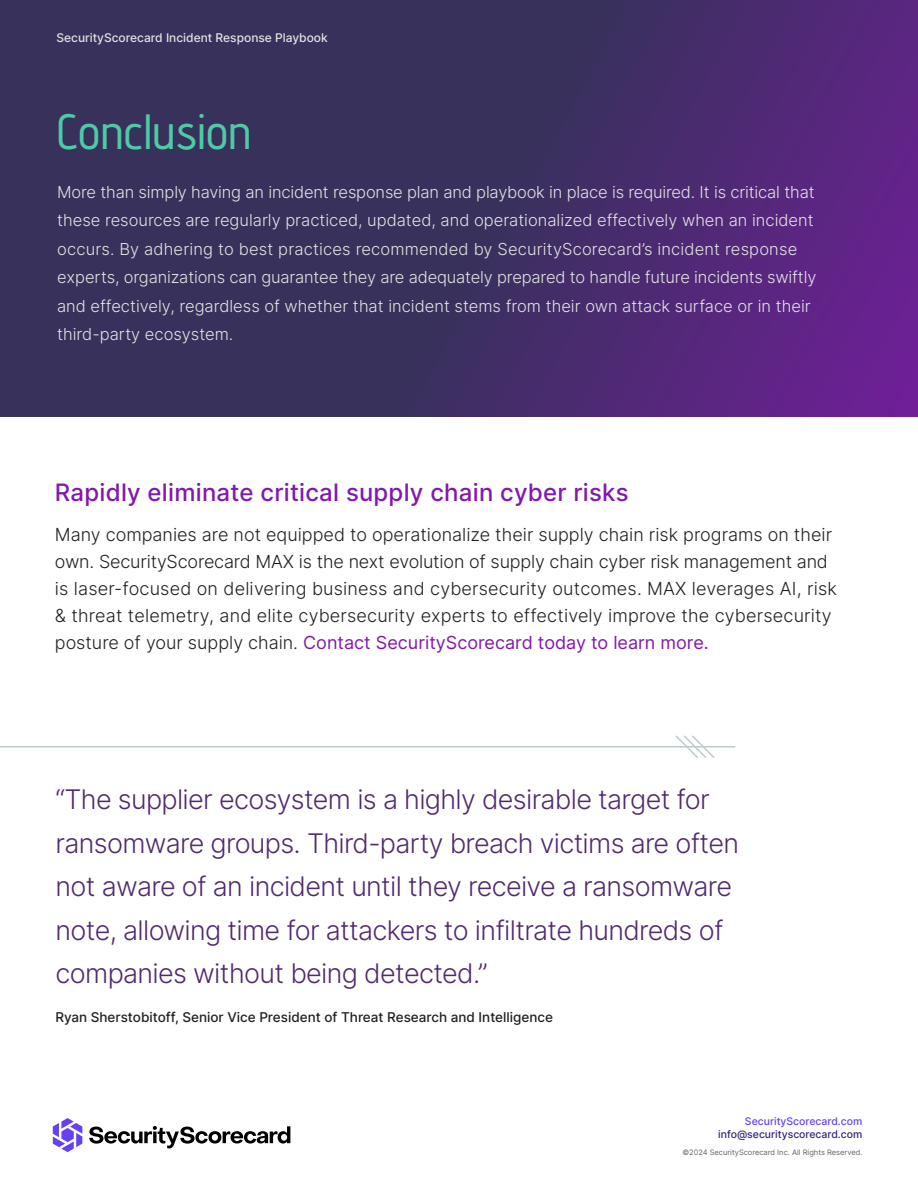
<style>
.page{position:relative;width:918px;height:1188px;background:#fff}
.page>*{position:absolute;margin:0;border:0;box-sizing:border-box;transform-origin:0 0}
.t1{font:500 49.5px "Advent Pro";letter-spacing:.02em;color:#4ecaa6}
.t2{font:300 27px/43.5px "Inter";letter-spacing:-.025em;color:#512b70}
.t3{font:500 24px "Inter";letter-spacing:.01em;color:#8219ac}
.t4{font:300 18px/27px "Inter";color:#231f20}
.t5{font:300 16.5px/28.5px "Inter";color:#e3e3e3}
.t6{font:500 13.5px "Inter";color:#231f20}
.t7{font:500 12px "Inter";color:#e3e3e3}
.t8{font:500 10.5px/12.6px "Inter";color:#34217c;text-align:right}
.t9{font:7.5px "Inter";color:#636466}
.s1{font-weight:400;color:#8219ac}
.s2{color:#6641f3}
</style>
<div class="page">
<svg style="left:0;top:0;width:918px;height:417px;background:#422d67"></svg>
<svg style="left:89px;top:1126px;width:201px;height:22px"></svg>
<svg style="left:53px;top:1118px;width:29px;height:34px"></svg>
<svg style="left:0;top:736px;width:736px;height:22px"></svg>
<p class="t7" style="left:57px;top:29px;width:273px">SecurityScorecard Incident Response Playbook</p>
<p class="t1" style="left:57px;top:101px;width:195px">Conclusion</p>
<p class="t5" style="left:57px;top:178px;width:761px">More than simply having an incident response plan and playbook in place is required. It is critical that these resources are regularly practiced, updated, and operationalized effectively when an incident occurs. By adhering to best practices recommended by SecurityScorecard’s incident response experts, organizations can guarantee they are adequately prepared to handle future incidents swiftly and effectively, regardless of whether that incident stems from their own attack surface or in their third-party ecosystem.</p>
<p class="t3" style="left:55px;top:474px;width:575px">Rapidly eliminate critical supply chain cyber risks</p>
<p class="t4" style="left:55px;top:521px;width:784px">Many companies are not equipped to operationalize their supply chain risk programs on their own. SecurityScorecard MAX is the next evolution of supply chain cyber risk management and is laser-focused on delivering business and cybersecurity outcomes. MAX leverages AI, risk &amp; threat telemetry, and elite cybersecurity experts to effectively improve the cybersecurity posture of your supply chain. <span class="s1">Contact SecurityScorecard today to learn more.</span></p>
<p class="t2" style="left:56px;top:777px;width:685px">“The supplier ecosystem is a highly desirable target for ransomware groups. Third-party breach victims are often not aware of an incident until they receive a ransomware note, allowing time for attackers to infiltrate hundreds of companies without being detected.”</p>
<p class="t6" style="left:55px;top:1008px;width:499px">Ryan Sherstobitoff, Senior Vice President of Threat Research and Intelligence</p>
<p class="t8" style="left:718px;top:1115px;width:146px"><span class="s2">SecurityScorecard.com </span>info@securityscorecard.com</p>
<p class="t9" style="left:682px;top:1147px;width:182px">©2024 SecurityScorecard Inc. All Rights Reserved.</p>
</div>
